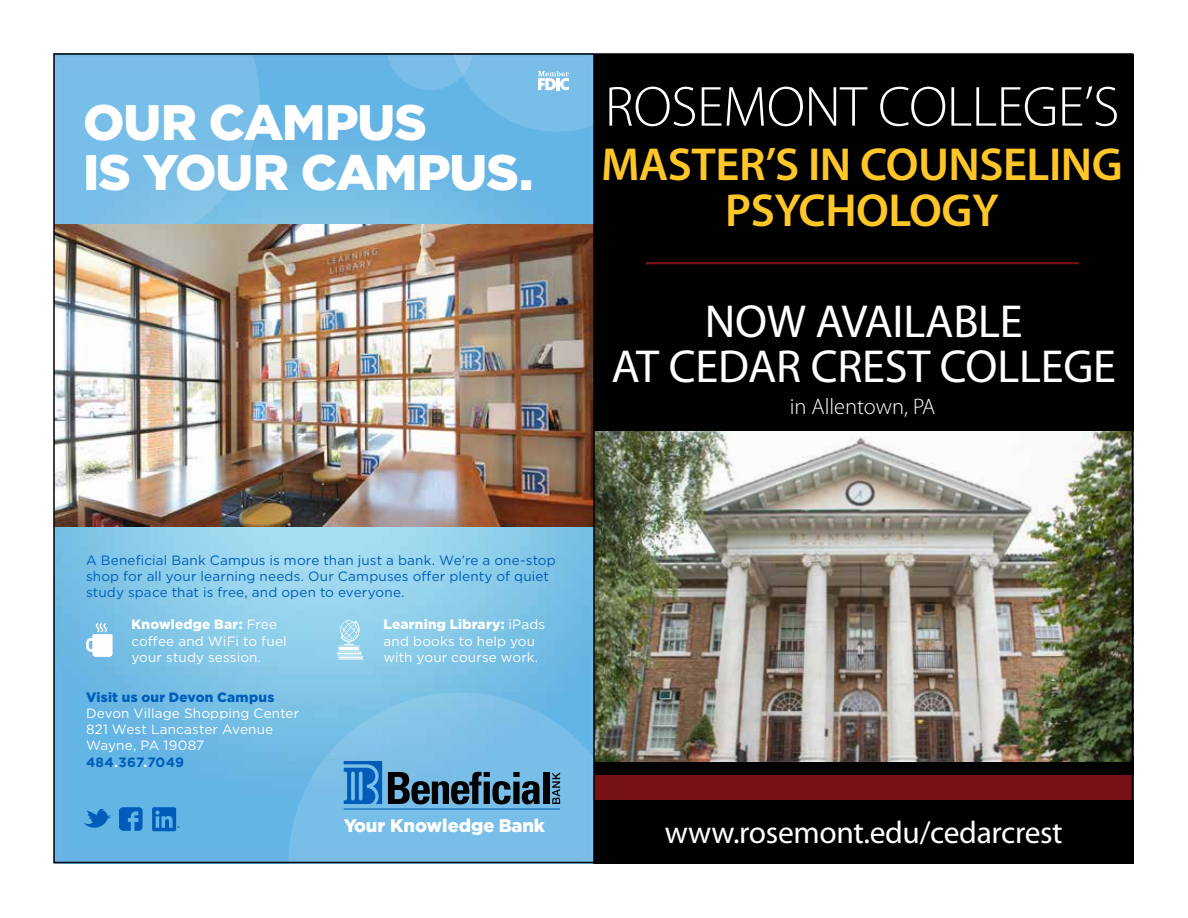
<style>
.page{position:relative;width:1188px;height:918px;background:#fff}
.page>*{position:absolute;margin:0;border:0;box-sizing:border-box;transform-origin:0 0}
.t1{font:300 57px "Myriad Pro";letter-spacing:-.01em;color:#fff}
.t2{font:900 49.8px/49.5px "Gotham";letter-spacing:-.02em;color:#fff}
.t3{font:46.5px/45px "Myriad Pro";letter-spacing:-.005em;color:#fff;text-align:center}
.t4{font:600 46.5px/46.5px "Myriad Pro";letter-spacing:-.01em;color:#ffc627;text-align:center}
.t5{font:31.5px "Myriad Pro";letter-spacing:-.01em;color:#fff}
.t6{font:300 22.5px "Myriad Pro";color:#fff}
.t7{font:900 18.3px "Gotham";color:#fff}
.t8{font:13.5px/16.2px "Gotham";letter-spacing:.01em;color:#fff}
.t9{font:13.5px/16.2px "Gotham";letter-spacing:.01em;color:#005cb9}
.t10{font:900 13.5px "Gotham";letter-spacing:.02em;color:#005cb9}
.s1{font-weight:900}
.s2{font-weight:700;color:#005cb9}
.s3{font-weight:700}
</style>
<div class="page">
<img style="left:54px;top:56px;width:539px;height:808px">
<svg style="left:56px;top:56px;width:204px;height:168px;background:#79bee7"></svg>
<svg style="left:288px;top:693px;width:305px;height:171px;background:#77bbe4"></svg>
<svg style="left:388px;top:772px;width:152px;height:32px;background:#3a5c70"></svg>
<div style="left:543px;top:772px;width:6px;height:32px;background:#000"></div>
<svg style="left:552px;top:772px;width:8px;height:32px"></svg>
<hr style="left:344px;top:809px;width:216px;height:1px;background:#005cb9">
<svg style="left:344px;top:761px;width:38px;height:43px;background:#297cc8"></svg>
<img style="left:56px;top:224px;width:537px;height:302px">
<svg style="left:86px;top:623px;width:27px;height:34px"></svg>
<svg style="left:337px;top:620px;width:27px;height:40px"></svg>
<svg style="left:119px;top:807px;width:24px;height:24px"></svg>
<svg style="left:152px;top:807px;width:27px;height:24px"></svg>
<svg style="left:83px;top:809px;width:28px;height:23px"></svg>
<div style="left:594px;top:54px;width:540px;height:810px;background:#010101"></div>
<div style="left:594px;top:775px;width:540px;height:25px;background:#761117"></div>
<img style="left:595px;top:431px;width:539px;height:330px">
<hr style="left:646px;top:262px;width:433px;height:2px;background:#761117">
<svg style="left:387px;top:56px;width:206px;height:76px;background:#73bbe7"></svg>
<hr style="left:593px;top:54px;width:2px;height:810px;background:#000">
<h2 class="t2" style="left:83px;top:97px;width:452px">Our Campus<br>is yOur Campus.</h2>
<h1 class="t1" style="left:605px;top:75px;width:516px">ROSEMONT COLLEGE’S</h1>
<h3 class="t4" style="left:601px;top:142px;width:523px">MASTER’S IN COUNSELING<br>PSYCHOLOGY</h3>
<h3 class="t3" style="left:612px;top:298px;width:506px">NOW AVAILABLE<br>AT CEDAR CREST COLLEGE</h3>
<h3 class="t6" style="left:790px;top:394px;width:147px">in Allentown, PA</h3>
<p class="t9" style="left:86px;top:551px;width:471px">A Beneficial Bank Campus is more than just a bank. We’re a one-stop shop for all your learning needs. Our Campuses offer plenty of quiet study space that is free, and open to everyone.</p>
<p class="t8" style="left:131px;top:616px;width:157px"><span class="s1">Knowledge Bar:</span> Free coffee and WiFi to fuel your study session.</p>
<p class="t10" style="left:86px;top:688px;width:190px">Visit us our Devon Campus</p>
<p class="t8" style="left:86px;top:705px;width:215px">Devon Village Shopping Center<br>821 West Lancaster Avenue<br>Wayne, PA 19087<br><span class="s2">484</span><span class="s3">.</span><span class="s2">367</span><span class="s3">.</span><span class="s2">7049</span></p>
<p class="t8" style="left:384px;top:616px;width:163px"><span class="s1">Learning Library:</span> iPads and books to help you with your course work.</p>
<h3 class="t7" style="left:344px;top:813px;width:203px">Your Knowledge Bank</h3>
<h3 class="t5" style="left:665px;top:813px;width:399px">www.rosemont.edu/cedarcrest</h3>
</div>
